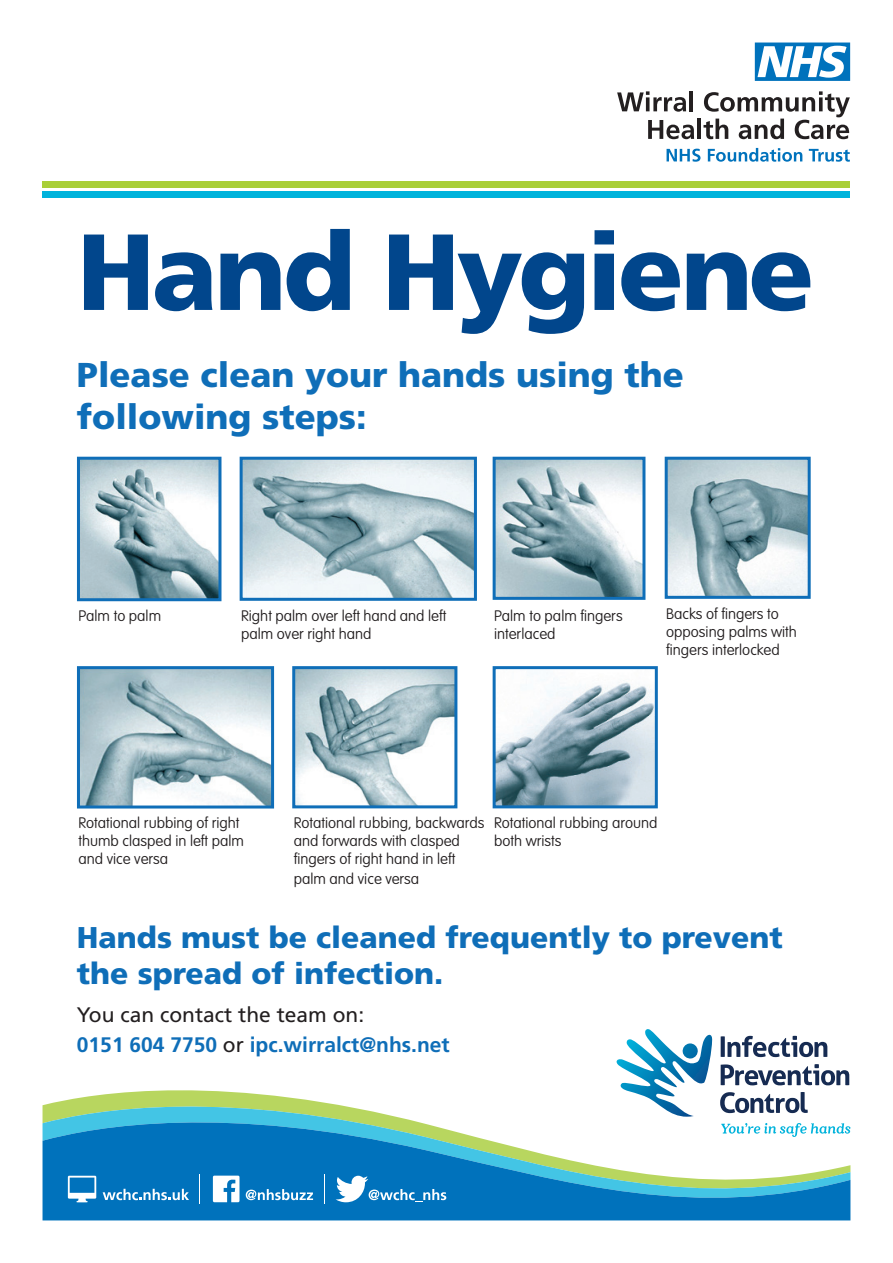
<style>
.page{position:relative;width:893px;height:1263px;background:#fff}
.page>*{position:absolute;margin:0;border:0;box-sizing:border-box;transform-origin:0 0}
.t1{font:900 108px "Frutiger LT Pro";letter-spacing:-.03em;color:#01468c}
.t2{font:900 34.5px/41.4px "Frutiger LT Pro";color:#0f6eb8}
.t3{font:900 30px/36px "Frutiger LT Pro";color:#0f6eb8}
.t4{font:700 21px "Frutiger LT Pro";color:#0f6eb8}
.t5{font:21px "Frutiger LT Pro";color:#231f20}
.t6{font:100 15px/18px "VAG Rounded Std";color:#231f20}
.s1{font-weight:400;color:#231f20}
</style>
<div class="page">
<div style="left:43px;top:182px;width:807px;height:6px;background:#a9cf38"></div>
<div style="left:43px;top:191px;width:807px;height:7px;background:#00b3dc"></div>
<svg style="left:48px;top:1090px;width:284px;height:14px;fill:#b8d65f"></svg>
<svg style="left:43px;top:1104px;width:807px;height:117px;fill:#0072bc"></svg>
<svg style="left:755px;top:43px;width:95px;height:38px"></svg>
<svg style="left:617px;top:91px;width:69px;height:21px"></svg>
<hr style="left:690px;top:91px;width:3px;height:20px;background:#231f20">
<svg style="left:648px;top:120px;width:46px;height:19px"></svg>
<hr style="left:698px;top:119px;width:3px;height:20px;background:#231f20">
<svg style="left:703px;top:91px;width:147px;height:48px"></svg>
<svg style="left:667px;top:149px;width:33px;height:13px"></svg>
<svg style="left:708px;top:148px;width:94px;height:14px"></svg>
<svg style="left:809px;top:149px;width:41px;height:13px"></svg>
<svg style="left:68px;top:1176px;width:28px;height:26px"></svg>
<svg style="left:246px;top:1189px;width:67px;height:11px"></svg>
<hr style="left:199px;top:1174px;width:1px;height:30px;background:#fff">
<hr style="left:324px;top:1174px;width:1px;height:30px;background:#fff">
<svg style="left:213px;top:1175px;width:26px;height:27px"></svg>
<svg style="left:103px;top:1189px;width:86px;height:11px"></svg>
<svg style="left:336px;top:1176px;width:110px;height:26px"></svg>
<img style="left:81px;top:461px;width:136px;height:136px">
<div style="left:77px;top:457px;width:144px;height:144px;border:3px solid #0f6eb8"></div>
<img style="left:244px;top:461px;width:229px;height:136px">
<div style="left:240px;top:457px;width:237px;height:144px;border:3px solid #0f6eb8"></div>
<img style="left:497px;top:461px;width:144px;height:135px">
<div style="left:493px;top:457px;width:152px;height:143px;border:3px solid #0f6eb8"></div>
<img style="left:669px;top:461px;width:138px;height:134px">
<div style="left:665px;top:457px;width:146px;height:142px;border:3px solid #0f6eb8"></div>
<img style="left:81px;top:670px;width:189px;height:134px">
<div style="left:77px;top:666px;width:197px;height:142px;border:3px solid #0f6eb8"></div>
<img style="left:296px;top:670px;width:157px;height:134px">
<div style="left:292px;top:666px;width:165px;height:142px;border:3px solid #0f6eb8"></div>
<img style="left:497px;top:679px;width:157px;height:125px">
<div style="left:493px;top:666px;width:165px;height:142px;border:3px solid #0f6eb8"></div>
<svg style="left:721px;top:1036px;width:106px;height:21px"></svg>
<svg style="left:721px;top:1064px;width:128px;height:21px"></svg>
<svg style="left:720px;top:1092px;width:88px;height:21px"></svg>
<svg style="left:617px;top:1029px;width:96px;height:88px"></svg>
<svg style="left:721px;top:1123px;width:129px;height:14px"></svg>
<p class="t1" style="left:77px;top:207px;width:739px">Hand Hygiene</p>
<p class="t2" style="left:77px;top:354px;width:608px">Please clean your hands using the following steps:</p>
<p class="t6" style="left:78px;top:607px;width:84px">Palm to palm</p>
<p class="t6" style="left:666px;top:605px;width:132px">Backs of fingers to opposing palms with fingers interlocked</p>
<p class="t6" style="left:241px;top:607px;width:207px">Right palm over left hand and left palm over right hand</p>
<p class="t6" style="left:494px;top:607px;width:130px">Palm to palm fingers interlaced</p>
<p class="t6" style="left:78px;top:814px;width:167px">Rotational rubbing of right thumb clasped in left palm and vice versa</p>
<p class="t6" style="left:294px;top:814px;width:192px">Rotational rubbing, backwards and forwards with clasped fingers of right hand in left</p>
<p class="t6" style="left:294px;top:870px;width:127px">palm and vice versa</p>
<p class="t6" style="left:494px;top:814px;width:165px">Rotational rubbing around both wrists</p>
<p class="t3" style="left:77px;top:920px;width:707px">Hands must be cleaned frequently to prevent the spread of infection.</p>
<p class="t5" style="left:77px;top:1003px;width:289px">You can contact the team on:</p>
<p class="t4" style="left:77px;top:1032px;width:374px">0151 604 7750 <span class="s1">or</span> ipc.wirralct@nhs.net</p>
</div>
